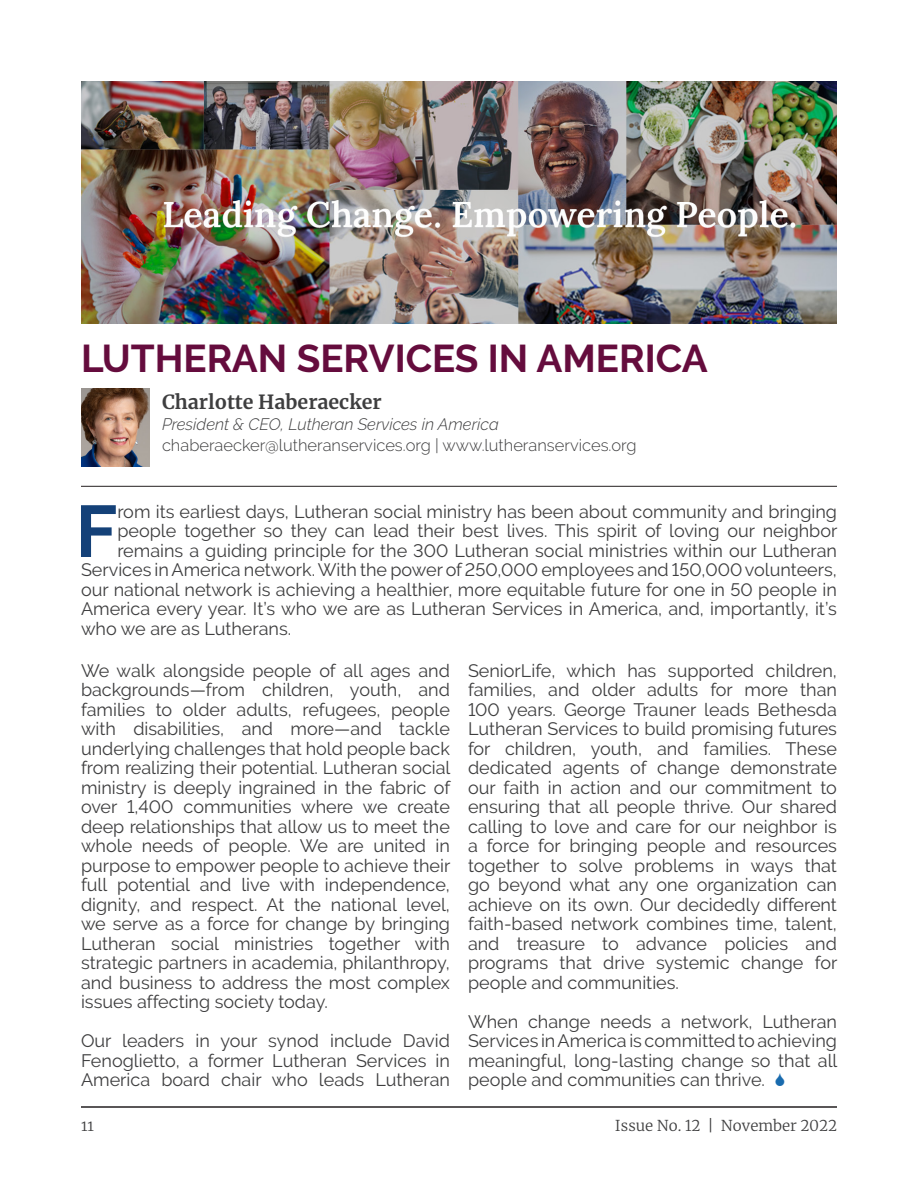
<style>
.page{position:relative;width:918px;height:1188px;background:#fff}
.page>*{position:absolute;margin:0;border:0;box-sizing:border-box;transform-origin:0 0}
.Body_Copy{font:700 72.9px "Raleway";color:#144178}
.Paragraph_Style_1{font:700 38.7px "Raleway";color:#650c3d}
.Body_Copy-2{font:700 19.5px "Merriweather";color:#3e3e3f}
.Body_Copy-3{font:18px/19.5px "Raleway";color:#3e3e3f;text-align:justify}
.Body_Copy-4{font:300 16.5px "Raleway";color:#3e3e3f}
.Body_Copy-5{font:italic 300 16.5px "Raleway";color:#3e3e3f}
.t1{font:300 15px "Merriweather";color:#3e3e3f}
</style>
<div class="page">
<hr style="left:81px;top:1106px;width:756px;height:2px;background:#231f20">
<img style="left:81px;top:81px;width:756px;height:243px">
<hr style="left:81px;top:486px;width:756px;height:1px;background:#231f20">
<img style="left:81px;top:388px;width:68px;height:79px">
<p class="Paragraph_Style_1" style="left:81px;top:337px;width:628px">LUTHERAN SERVICES IN AMERICA</p>
<p class="Body_Copy-2" style="left:162px;top:388px;width:221px">Charlotte Haberaecker</p>
<p class="Body_Copy-5" style="left:162px;top:414px;width:338px">President &amp; CEO, Lutheran Services in America</p>
<p class="Body_Copy-4" style="left:162px;top:435px;width:476px">chaberaecker@lutheranservices.org | www.lutheranservices.org</p>
<p class="Body_Copy" style="left:76px;top:490px;width:43px">F</p>
<p class="Body_Copy-3" style="left:117px;top:502px;width:721px">rom its earliest days, Lutheran social ministry has been about community and bringing</p>
<p class="Body_Copy-3" style="left:117px;top:521px;width:721px">people together so they can lead their best lives. This spirit of loving our neighbor</p>
<p class="Body_Copy-3" style="left:117px;top:541px;width:721px">remains a guiding principle for the 300 Lutheran social ministries within our Lutheran</p>
<p class="Body_Copy-3" style="left:81px;top:560px;width:757px">Services in America network. With the power of 250,000 employees and 150,000 volunteers,</p>
<p class="Body_Copy-3" style="left:81px;top:580px;width:758px">our national network is achieving a healthier, more equitable future for one in 50 people in</p>
<p class="Body_Copy-3" style="left:81px;top:599px;width:757px">America every year. It’s who we are as Lutheran Services in America, and, importantly, it’s</p>
<p class="Body_Copy-3" style="left:81px;top:619px;width:212px">who we are as Lutherans.</p>
<p class="Body_Copy-3" style="left:81px;top:661px;width:371px">We walk alongside people of all ages and backgrounds—from children, youth, and families to older adults, refugees, people with disabilities, and more—and tackle underlying challenges that hold people back from realizing their potential. Lutheran social ministry is deeply ingrained in the fabric of over 1,400 communities where we create deep relationships that allow us to meet the whole needs of people. We are united in purpose to empower people to achieve their full potential and live with independence, dignity, and respect. At the national level, we serve as a force for change by bringing Lutheran social ministries together with strategic partners in academia, philanthropy, and business to address the most complex issues affecting society today.</p>
<p class="Body_Copy-3" style="left:81px;top:1031px;width:371px">Our leaders in your synod include David Fenoglietto, a former Lutheran Services in America board chair who leads Lutheran</p>
<p class="Body_Copy-3" style="left:468px;top:661px;width:371px">SeniorLife, which has supported children, families, and older adults for more than 100 years. George Trauner leads Bethesda Lutheran Services to build promising futures for children, youth, and families. These dedicated agents of change demonstrate our faith in action and our commitment to ensuring that all people thrive. Our shared calling to love and care for our neighbor is a force for bringing people and resources together to solve problems in ways that go beyond what any one organization can achieve on its own. Our decidedly different faith-based network combines time, talent, and treasure to advance policies and programs that drive systemic change for people and communities.</p>
<p class="Body_Copy-3" style="left:468px;top:1012px;width:371px">When change needs a network, Lutheran Services in America is committed to achieving meaningful, long-lasting change so that all people and communities can thrive.</p>
<p class="t1" style="left:81px;top:1115px;width:14px">11</p>
<p class="t1" style="left:615px;top:1115px;width:224px">Issue No. 12 | November 2022</p>
</div>
